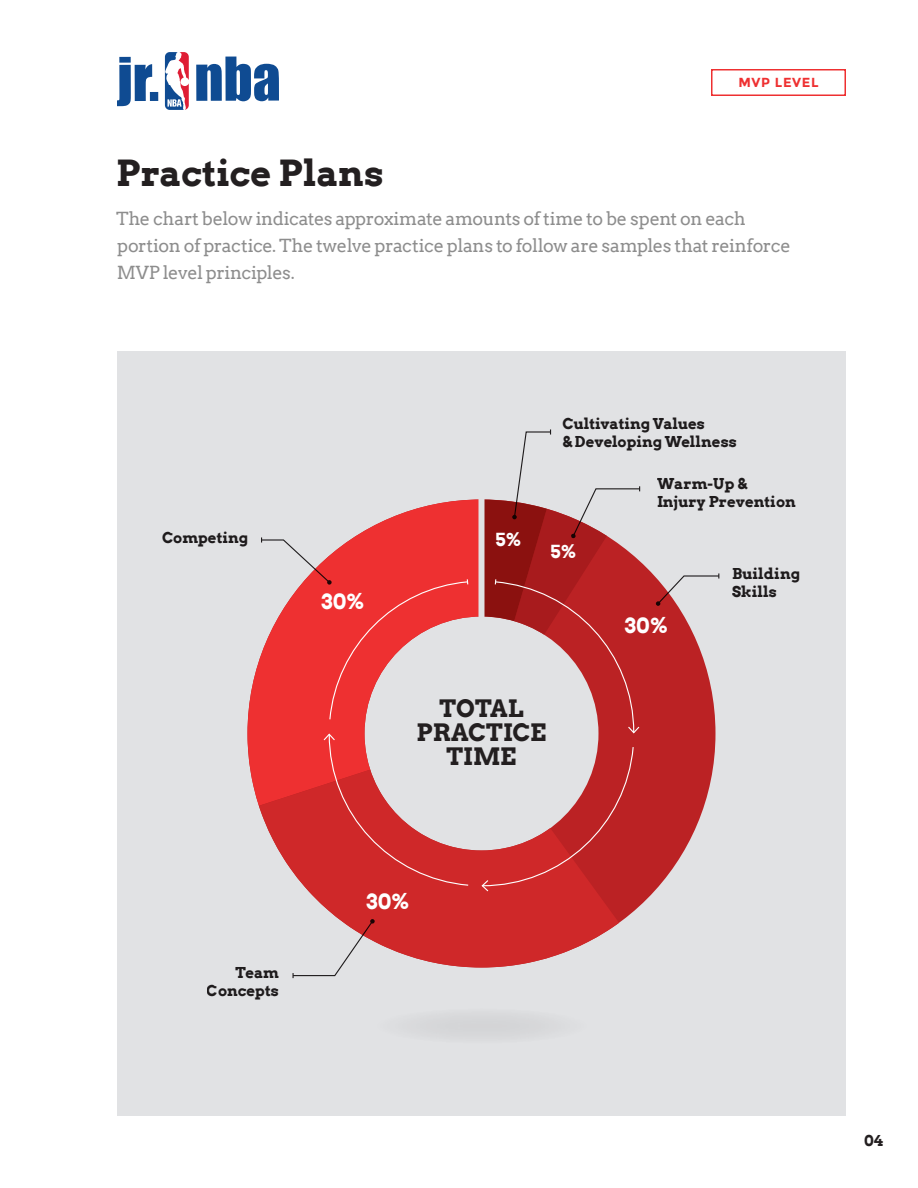
<style>
.page{position:relative;width:918px;height:1188px;background:#fff}
.page>*{position:absolute;margin:0;border:0;box-sizing:border-box;transform-origin:0 0}
.t1{font:700 36px "Arvo";letter-spacing:-.005em;color:#231f20}
.t2{font:700 24px/24px "Arvo";color:#231f20;text-align:center}
.t3{font:700 21px "Arvo";color:#fff}
.t4{font:18px/27px "Arvo";letter-spacing:-.025em;color:#8d8d8d}
.t5{font:700 18px "Arvo";color:#fff}
.t6{font:700 15px/18px "Arvo";color:#231f20}
.t7{font:700 13.2px "Montserrat";letter-spacing:.05em;color:#ee3031}
</style>
<div class="page">
<div style="left:711px;top:69px;width:135px;height:27px;border:2px solid #ee3031"></div>
<svg style="left:117px;top:57px;width:35px;height:49px"></svg>
<div style="left:150px;top:92px;width:8px;height:9px;background:#0f4b92"></div>
<svg style="left:196px;top:57px;width:83px;height:44px"></svg>
<svg style="left:163px;top:51px;width:27px;height:60px"></svg>
<svg style="left:165px;top:52px;width:24px;height:58px"></svg>
<div style="left:117px;top:351px;width:729px;height:765px;background:#e1e2e4"></div>
<svg style="left:597px;top:562px;width:119px;height:361px;fill:#bb2224"></svg>
<svg style="left:247px;top:500px;width:231px;height:306px"></svg>
<svg style="left:259px;top:770px;width:360px;height:198px;fill:#cf2829"></svg>
<div style="left:374px;top:1008px;width:216px;height:36px;background:#dadadc;border-radius:50%"></div>
<svg style="left:260px;top:537px;width:209px;height:184px"></svg>
<svg style="left:484px;top:429px;width:157px;height:305px"></svg>
<svg style="left:481px;top:746px;width:153px;height:147px"></svg>
<svg style="left:322px;top:733px;width:147px;height:153px"></svg>
<svg style="left:656px;top:573px;width:64px;height:33px"></svg>
<svg style="left:292px;top:919px;width:83px;height:59px"></svg>
<p class="t7" style="left:738px;top:74px;width:82px">MVP LEVEL</p>
<h1 class="t1" style="left:116px;top:150px;width:269px">Practice Plans</h1>
<p class="t4" style="left:116px;top:205px;width:676px">The chart below indicates approximate amounts of time to be spent on each portion of practice. The twelve practice plans to follow are samples that reinforce<br>MVP level principles.</p>
<p class="t6" style="left:562px;top:414px;width:176px">Cultivating Values<br>&amp; Developing Wellness</p>
<p class="t6" style="left:162px;top:528px;width:88px">Competing</p>
<p class="t3" style="left:321px;top:588px;width:44px">30%</p>
<p class="t5" style="left:495px;top:528px;width:27px">5%</p>
<p class="t5" style="left:550px;top:540px;width:27px">5%</p>
<h2 class="t2" style="left:417px;top:696px;width:131px">TOTAL<br>PRACTICE<br>TIME</h2>
<p class="t6" style="left:657px;top:474px;width:140px">Warm-Up &amp;<br>Injury Prevention</p>
<p class="t3" style="left:625px;top:612px;width:44px">30%</p>
<p class="t6" style="left:732px;top:564px;width:70px">Building<br>Skills</p>
<p class="t6" style="left:207px;top:963px;width:74px;text-align:right">Team<br>Concepts</p>
<p class="t3" style="left:366px;top:888px;width:44px">30%</p>
<p class="t6" style="left:864px;top:1131px;width:21px">04</p>
</div>
